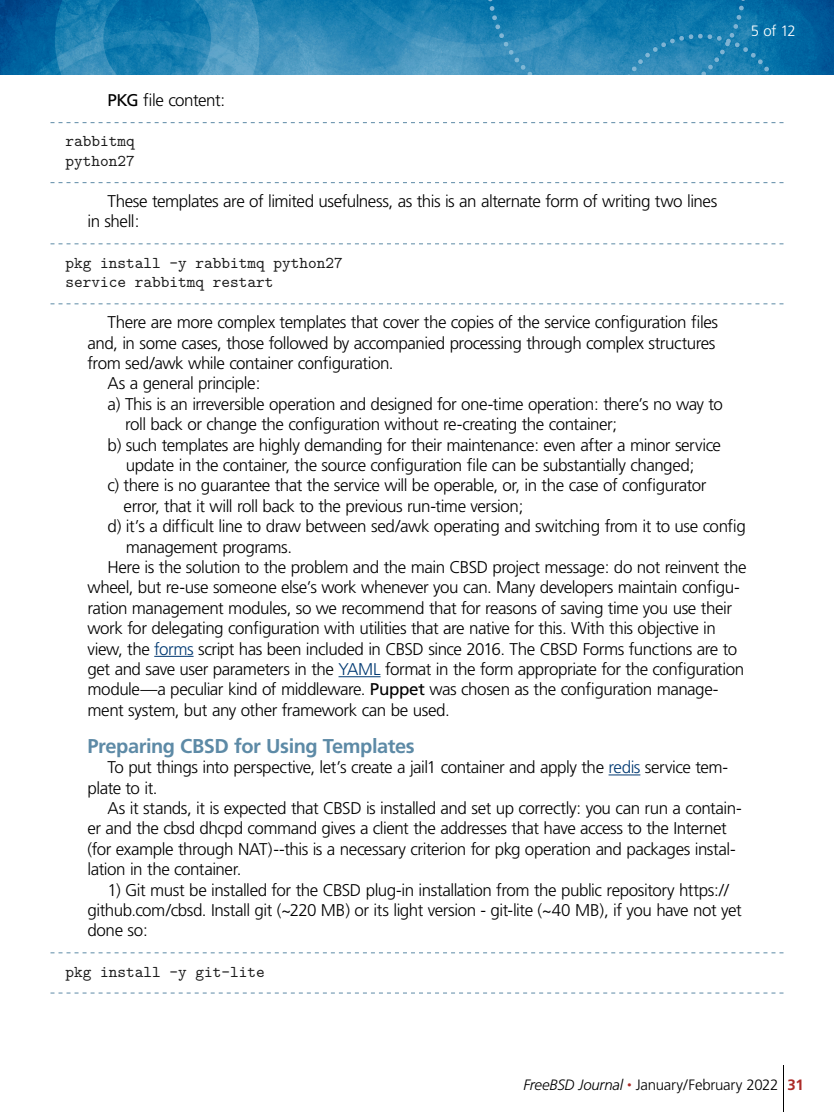
<style>
.page{position:relative;width:834px;height:1112px;background:#fff}
.page>*{position:absolute;margin:0;border:0;box-sizing:border-box;transform-origin:0 0}
.a_head{font:700 20px "Frutiger";letter-spacing:-.02em;color:#5d8aa6}
.body_copy{font:300 17px/20.4px "Frutiger";letter-spacing:-.03em;color:#000}
.t1{font:16.5px/19.8px "LM Mono 10";color:#1a1a1a}
.t2{font:300 15px "Frutiger";letter-spacing:-.02em;color:#000}
.t3{font:300 15px "Frutiger";color:#fff}
.s1{font-weight:400}
.s2{color:#013972}
.s3{font-style:italic}
.s4{font-style:italic;font-size:9px;color:#ac2b28}
.s5{font-weight:700;color:#ac2b28}
</style>
<div class="page">
<hr style="left:783px;top:1065px;width:1px;height:47px;background:#000">
<img style="left:0;top:0;width:834px;height:75px">
<svg style="left:50px;top:122px;width:734px;height:1px"></svg>
<svg style="left:50px;top:182px;width:734px;height:1px"></svg>
<svg style="left:50px;top:243px;width:734px;height:1px"></svg>
<svg style="left:50px;top:303px;width:734px;height:1px"></svg>
<hr style="left:154px;top:656px;width:40px;height:1px;background:#013972">
<hr style="left:339px;top:676px;width:42px;height:1px;background:#013972">
<hr style="left:609px;top:775px;width:31px;height:1px;background:#013972">
<svg style="left:50px;top:952px;width:734px;height:1px"></svg>
<svg style="left:50px;top:993px;width:734px;height:1px"></svg>
<p class="t3" style="left:751px;top:22px;width:47px">5 of 12</p>
<p class="body_copy" style="left:108px;top:90px;width:119px"><span class="s1">PKG</span> file content:</p>
<p class="t1" style="left:66px;top:131px;width:71px">rabbitmq python27</p>
<p class="body_copy" style="left:88px;top:191px;width:631px;text-indent:20px">These templates are of limited usefulness, as this is an alternate form of writing two lines in shell:</p>
<p class="t1" style="left:66px;top:252px;width:279px">pkg install -y rabbitmq python27 service rabbitmq restart</p>
<p class="body_copy" style="left:88px;top:312px;width:632px;text-indent:20px">There are more complex templates that cover the copies of the service configuration files and, in some cases, those followed by accompanied processing through complex structures from sed/awk while container configuration.</p>
<p class="body_copy" style="left:108px;top:374px;width:154px">As a general principle:</p>
<p class="body_copy" style="left:125px;top:394px;width:600px;text-indent:-18px">a) This is an irreversible operation and designed for one-time operation: there’s no way to roll back or change the configuration without re-creating the container;</p>
<p class="body_copy" style="left:108px;top:435px;width:615px;text-align:center">b) such templates are highly demanding for their maintenance: even after a minor service update in the container, the source configuration file can be substantially changed;</p>
<p class="body_copy" style="left:124px;top:476px;width:584px;text-indent:-16px">c) there is no guarantee that the service will be operable, or, in the case of configurator error, that it will roll back to the previous run-time version;</p>
<p class="body_copy" style="left:126px;top:516px;width:622px;text-indent:-18px">d) it’s a difficult line to draw between sed/awk operating and switching from it to use config management programs.</p>
<p class="body_copy" style="left:88px;top:557px;width:661px;text-indent:20px">Here is the solution to the problem and the main CBSD project message: do not reinvent the wheel, but re-use someone else’s work whenever you can. Many developers maintain configu&shy;ration management modules, so we recommend that for reasons of saving time you use their work for delegating configuration with utilities that are native for this. With this objective in view, the <span class="s2">forms</span> script has been included in CBSD since 2016. The CBSD Forms functions are to get and save user parameters in the <span class="s2">YAML</span> format in the form appropriate for the configuration module—a peculiar kind of middleware. <span class="s1">Puppet</span> was chosen as the configuration manage&shy;ment system, but any other framework can be used.</p>
<p class="a_head" style="left:88px;top:734px;width:329px">Preparing CBSD for Using Templates</p>
<p class="body_copy" style="left:88px;top:757px;width:642px;text-indent:20px">To put things into perspective, let’s create a jail1 container and apply the <span class="s2">redis</span> service tem&shy;plate to it.</p>
<p class="body_copy" style="left:88px;top:798px;width:656px;text-indent:20px">As it stands, it is expected that CBSD is installed and set up correctly: you can run a contain&shy;er and the cbsd dhcpd command gives a client the addresses that have access to the Internet (for example through NAT)--this is a necessary criterion for pkg operation and packages instal&shy;lation in the container.</p>
<p class="body_copy" style="left:88px;top:880px;width:656px;text-indent:20px">1) Git must be installed for the CBSD plug-in installation from the public repository https:// github.com/cbsd. Install git (~220 MB) or its light version - git-lite (~40 MB), if you have not yet done so:</p>
<p class="t1" style="left:66px;top:961px;width:201px">pkg install -y git-lite</p>
<p class="t2" style="left:523px;top:1077px;width:282px"><span class="s3">FreeBSD Journal</span> <span class="s4">•</span> January/February 2022 <span class="s5">31</span></p>
</div>
